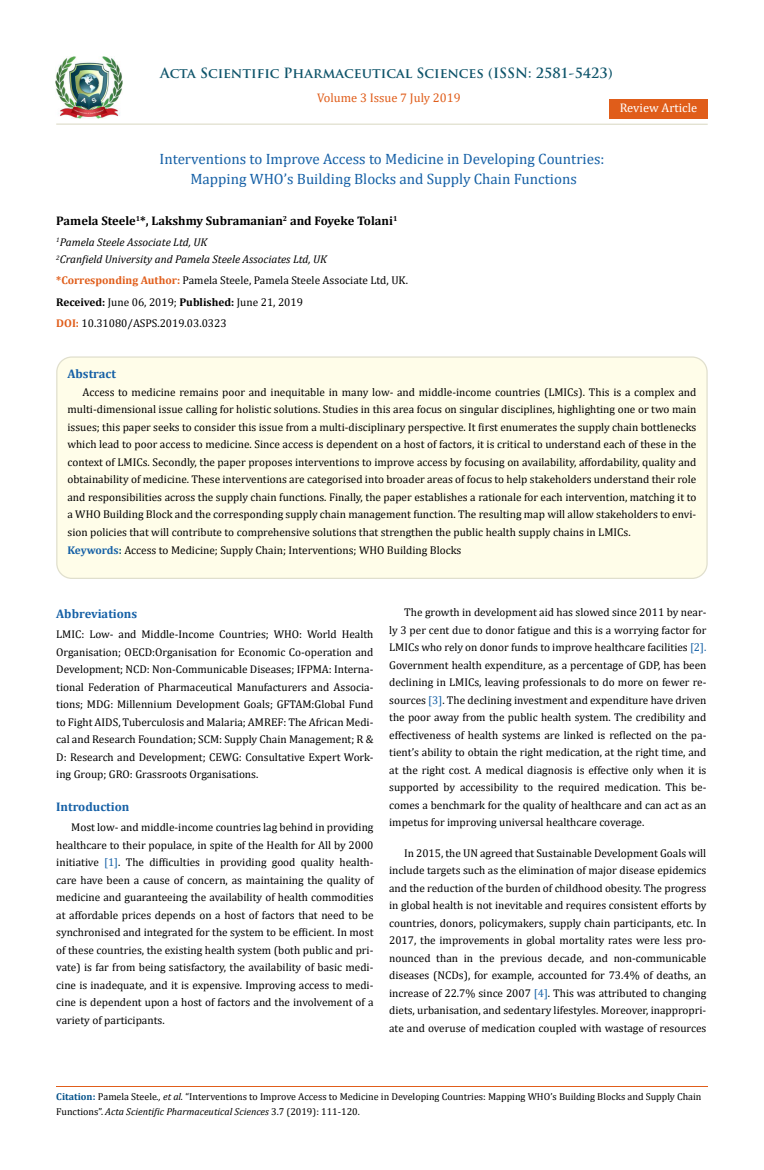
<style>
.page{position:relative;width:764px;height:1170px;background:#fff}
.page>*{position:absolute;margin:0;border:0;box-sizing:border-box;transform-origin:0 0}
.t1{font:15px/20px "Cambria";color:#1560a6;text-align:center}
.t2{font:700 13.75px "Trajan Pro";color:#0e546a}
.t3{font:700 12.5px "Cambria";color:#000}
.t4{font:700 12.5px "Cambria";color:#1560a6}
.t5{font:12.5px "Cambria";color:#e05d1a}
.t6{font:12.5px "Cambria";color:#fff}
.t7{font:11.25px/17.5px "Cambria";color:#000;text-align:justify}
.t8{font:italic 11.25px/17.5px "Cambria";color:#000}
.t9{font:10px/15px "Cambria";color:#000}
.s1{font-weight:700;color:#e05d1a}
.s2{font-weight:700}
.s3{font-weight:700;color:#1560a6}
.s4{font-weight:700;color:#0e546a}
.s5{color:#1560a6}
.s6{font-weight:700;color:#035089}
.s7{font-style:italic}
</style>
<div class="page">
<img style="left:56px;top:57px;width:66px;height:61px">
<div style="left:609px;top:99px;width:98px;height:20px;background:#e05d1a"></div>
<hr style="left:56px;top:1086px;width:651px;height:1px;background:#e05d1a">
<hr style="left:56px;top:123px;width:651px;height:2px;background:#e0dfcd">
<div style="left:57px;top:357px;width:650px;height:221px;background:#fffde9;border-radius:15px"></div>
<div style="left:56px;top:356px;width:651px;height:223px;border:1px solid #e0dfcd;border-radius:15px"></div>
<p class="t2" style="left:160px;top:64px;width:454px">Acta Scientific Pharmaceutical Sciences (ISSN: 2581-5423)</p>
<p class="t5" style="left:317px;top:91px;width:145px">Volume 3 Issue 7 July 2019</p>
<p class="t6" style="left:620px;top:100px;width:79px">Review Article</p>
<h1 class="t1" style="left:159px;top:149px;width:446px">Interventions to Improve Access to Medicine in Developing Countries:<br>Mapping WHO’s Building Blocks and Supply Chain Functions</h1>
<p class="t3" style="left:56px;top:212px;width:343px">Pamela Steele<sup>1</sup>*, Lakshmy Subramanian<sup>2</sup> and Foyeke Tolani<sup>1</sup></p>
<p class="t8" style="left:56px;top:233px;width:272px"><sup>1</sup>Pamela Steele Associate Ltd, UK<br><sup>2</sup>Cranfield University and Pamela Steele Associates Ltd, UK</p>
<p class="t7" style="left:56px;top:271px;width:353px"><span class="s1">*Corresponding Author:</span> Pamela Steele, Pamela Steele Associate Ltd, UK.</p>
<p class="t7" style="left:56px;top:293px;width:248px"><span class="s2">Received:</span> June 06, 2019; <span class="s2">Published:</span> June 21, 2019</p>
<p class="t7" style="left:56px;top:315px;width:172px"><span class="s1">DOI:</span> 10.31080/ASPS.2019.03.0323</p>
<p class="t4" style="left:68px;top:365px;width:50px">Abstract</p>
<p class="t7" style="left:67px;top:383px;width:630px;text-indent:15px">Access to medicine remains poor and inequitable in many low- and middle-income countries (LMICs). This is a complex and multi-dimensional issue calling for holistic solutions. Studies in this area focus on singular disciplines, highlighting one or two main issues; this paper seeks to consider this issue from a multi-disciplinary perspective. It first enumerates the supply chain bottlenecks which lead to poor access to medicine. Since access is dependent on a host of factors, it is critical to understand each of these in the context of LMICs. Secondly, the paper proposes interventions to improve access by focusing on availability, affordability, quality and obtainability of medicine. These interventions are categorised into broader areas of focus to help stakeholders understand their role and responsibilities across the supply chain functions. Finally, the paper establishes a rationale for each intervention, matching it to a WHO Building Block and the corresponding supply chain management function. The resulting map will allow stakeholders to envi&shy;sion policies that will contribute to comprehensive solutions that strengthen the public health supply chains in LMICs.</p>
<p class="t7" style="left:67px;top:541px;width:395px"><span class="s3">Keywords</span><span class="s4">:</span> Access to Medicine; Supply Chain; Interventions; WHO Building Blocks</p>
<p class="t4" style="left:56px;top:605px;width:82px">Abbreviations</p>
<p class="t7" style="left:56px;top:626px;width:319px">LMIC: Low- and Middle-Income Countries; WHO: World Health Organisation; OECD:Organisation for Economic Co-operation and Development; NCD: Non-Communicable Diseases; IFPMA: Interna&shy;tional Federation of Pharmaceutical Manufacturers and Associa&shy;tions; MDG: Millennium Development Goals; GFTAM:Global Fund to Fight AIDS, Tuberculosis and Malaria; AMREF: The African Medi&shy;cal and Research Foundation; SCM: Supply Chain Management; R &amp; D: Research and Development; CEWG: Consultative Expert Work&shy;ing Group; GRO: Grassroots Organisations.</p>
<p class="t4" style="left:56px;top:798px;width:75px">Introduction</p>
<p class="t7" style="left:56px;top:818px;width:319px;text-indent:15px">Most low- and middle-income countries lag behind in providing healthcare to their populace, in spite of the Health for All by 2000 initiative <span class="s5">[1]</span>. The difficulties in providing good quality health&shy;care have been a cause of concern, as maintaining the quality of medicine and guaranteeing the availability of health commodities at affordable prices depends on a host of factors that need to be synchronised and integrated for the system to be efficient. In most of these countries, the existing health system (both public and pri&shy;vate) is far from being satisfactory, the availability of basic medi&shy;cine is inadequate, and it is expensive. Improving access to medi&shy;cine is dependent upon a host of factors and the involvement of a variety of participants.</p>
<p class="t7" style="left:389px;top:603px;width:319px;text-indent:15px">The growth in development aid has slowed since 2011 by near&shy;ly 3 per cent due to donor fatigue and this is a worrying factor for LMICs who rely on donor funds to improve healthcare facilities <span class="s5">[2].<br></span>Government health expenditure, as a percentage of GDP, has been declining in LMICs, leaving professionals to do more on fewer re&shy;sources <span class="s5">[3]</span>. The declining investment and expenditure have driven the poor away from the public health system. The credibility and effectiveness of health systems are linked is reflected on the pa&shy;tient’s ability to obtain the right medication, at the right time, and at the right cost. A medical diagnosis is effective only when it is supported by accessibility to the required medication. This be&shy;comes a benchmark for the quality of healthcare and can act as an impetus for improving universal healthcare coverage.</p>
<p class="t7" style="left:389px;top:844px;width:319px;text-indent:15px">In 2015, the UN agreed that Sustainable Development Goals will include targets such as the elimination of major disease epidemics and the reduction of the burden of childhood obesity. The progress in global health is not inevitable and requires consistent efforts by countries, donors, policymakers, supply chain participants, etc. In 2017, the improvements in global mortality rates were less pro&shy;nounced than in the previous decade, and non-communicable diseases (NCDs), for example, accounted for 73.4% of deaths, an increase of 22.7% since 2007 <span class="s5">[4]</span>. This was attributed to changing diets, urbanisation, and sedentary lifestyles. Moreover, inappropri&shy;ate and overuse of medication coupled with wastage of resources</p>
<p class="t9" style="left:56px;top:1089px;width:647px"><span class="s6">Citation:</span> Pamela Steele<span class="s7">., et al.</span> “Interventions to Improve Access to Medicine in Developing Countries: Mapping WHO’s Building Blocks and Supply Chain<br>Functions”. <span class="s7">Acta Scientific Pharmaceutical Sciences</span> 3.7 (2019): 111-120.</p>
</div>
